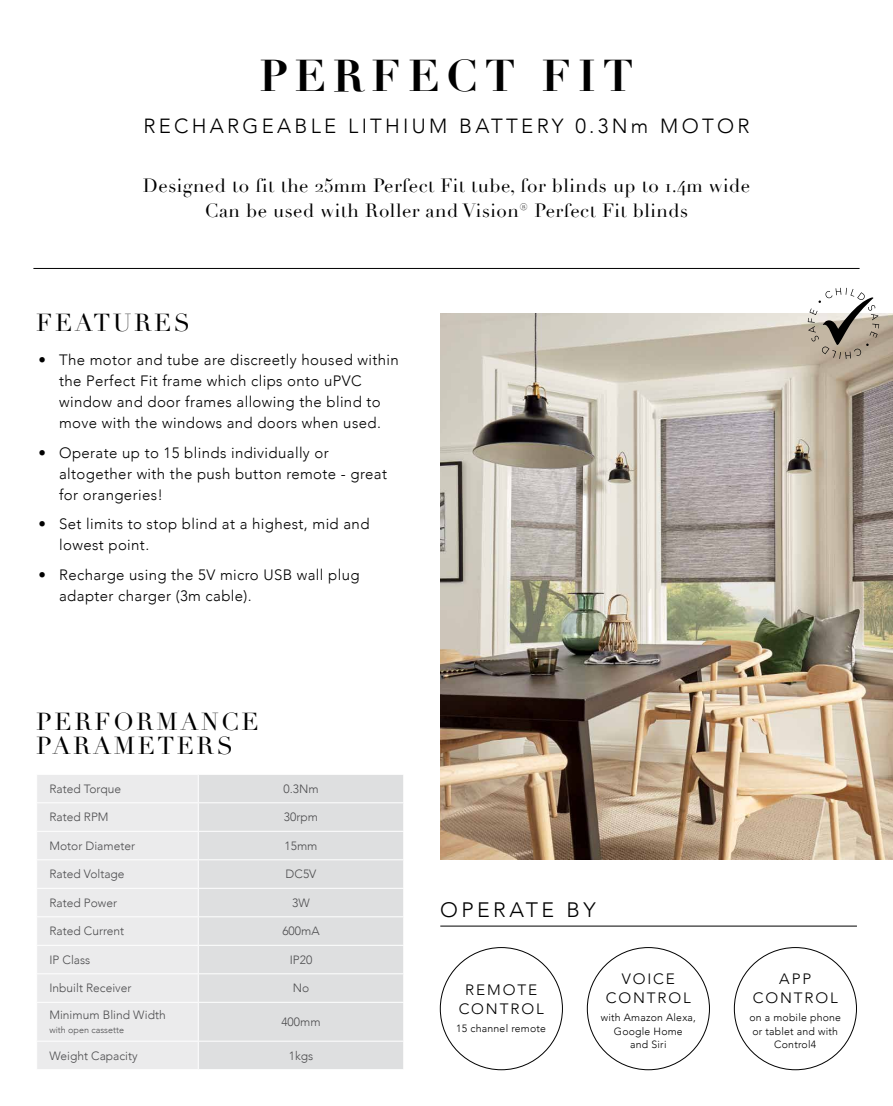
<style>
.page{position:relative;width:893px;height:1106px;background:#fff}
.page>*{position:absolute;margin:0;border:0;box-sizing:border-box;transform-origin:0 0}
.t1{font:700 43.5px "Didot";letter-spacing:.16em;color:#000}
.t2{font:24px/24px "Didot";letter-spacing:.1em;color:#000}
.t3{font:300 20.85px "Avenir";letter-spacing:.16em;color:#000}
.t4{font:300 20.4px "Avenir";letter-spacing:.16em;color:#000}
.t5{font:18.75px/24.8px "Didot";letter-spacing:.025em;color:#000;text-align:center}
.t6{font:300 15px/21px "Avenir";letter-spacing:.025em;color:#000}
.t7{font:300 15px/18.8px "Avenir";letter-spacing:.12em;color:#000;text-align:center}
.t8{font:300 12px "Avenir";color:#4d4d4f}
.t9{font:300 10.5px/13.5px "Avenir";letter-spacing:.02em;color:#000;text-align:center}
.t10{font:300 9px "Avenir";color:#4d4d4f}
</style>
<div class="page">
<div style="left:37px;top:775px;width:161px;height:294px;background:#ebebec"></div>
<div style="left:199px;top:775px;width:204px;height:294px;background:#dedfe0"></div>
<hr style="left:36px;top:802px;width:162px;height:1px;background:#fff">
<hr style="left:36px;top:830px;width:162px;height:1px;background:#fff">
<hr style="left:36px;top:859px;width:162px;height:1px;background:#fff">
<hr style="left:36px;top:887px;width:162px;height:1px;background:#fff">
<hr style="left:36px;top:916px;width:162px;height:1px;background:#fff">
<hr style="left:36px;top:944px;width:162px;height:1px;background:#fff">
<hr style="left:36px;top:973px;width:162px;height:1px;background:#fff">
<hr style="left:36px;top:1001px;width:162px;height:1px;background:#fff">
<hr style="left:36px;top:1040px;width:162px;height:1px;background:#fff">
<hr style="left:198px;top:802px;width:206px;height:1px;background:#fff">
<hr style="left:198px;top:830px;width:206px;height:1px;background:#fff">
<hr style="left:198px;top:859px;width:206px;height:1px;background:#fff">
<hr style="left:198px;top:887px;width:206px;height:1px;background:#fff">
<hr style="left:198px;top:916px;width:206px;height:1px;background:#fff">
<hr style="left:198px;top:944px;width:206px;height:1px;background:#fff">
<hr style="left:198px;top:973px;width:206px;height:1px;background:#fff">
<hr style="left:198px;top:1001px;width:206px;height:1px;background:#fff">
<hr style="left:198px;top:1040px;width:206px;height:1px;background:#fff">
<img style="left:440px;top:314px;width:453px;height:545px">
<hr style="left:440px;top:925px;width:417px;height:1px;background:#000">
<hr style="left:33px;top:268px;width:826px;height:1px;background:#000">
<svg style="left:808px;top:288px;width:71px;height:71px"></svg>
<h1 class="t1" style="left:259px;top:48px;width:376px">PERFECT FIT</h1>
<h3 class="t4" style="left:143px;top:114px;width:607px">RECHARGEABLE LITHIUM BATTERY 0.3Nm MOTOR</h3>
<p class="t5" style="left:143px;top:174px;width:609px">Designed to fit the 25mm Perfect Fit tube, for blinds up to 1.4m wide<br>Can be used with Roller and Vision® Perfect Fit blinds</p>
<h2 class="t2" style="left:36px;top:311px;width:156px">FEATURES</h2>
<p class="t6" style="left:59px;top:349px;width:341px;text-indent:-21px">• The motor and tube are discreetly housed within the Perfect Fit frame which clips onto uPVC window and door frames allowing the blind to move with the windows and doors when used.</p>
<p class="t6" style="left:59px;top:442px;width:329px;text-indent:-21px">• Operate up to 15 blinds individually or altogether with the push button remote - great for orangeries!</p>
<p class="t6" style="left:59px;top:513px;width:312px;text-indent:-21px">• Set limits to stop blind at a highest, mid and lowest point.</p>
<p class="t6" style="left:59px;top:564px;width:302px;text-indent:-21px">• Recharge using the 5V micro USB wall plug adapter charger (3m cable).</p>
<h2 class="t2" style="left:36px;top:709px;width:224px">PERFORMANCE<br>PARAMETERS</h2>
<p class="t8" style="left:49px;top:781px;width:73px">Rated Torque</p>
<p class="t8" style="left:283px;top:781px;width:37px">0.3Nm</p>
<p class="t8" style="left:49px;top:810px;width:61px">Rated RPM</p>
<p class="t8" style="left:284px;top:810px;width:36px">30rpm</p>
<p class="t8" style="left:49px;top:838px;width:87px">Motor Diameter</p>
<p class="t8" style="left:285px;top:838px;width:34px">15mm</p>
<p class="t8" style="left:49px;top:867px;width:77px">Rated Voltage</p>
<p class="t8" style="left:286px;top:867px;width:32px">DC5V</p>
<p class="t8" style="left:49px;top:895px;width:69px">Rated Power</p>
<p class="t8" style="left:292px;top:895px;width:19px">3W</p>
<p class="t8" style="left:49px;top:924px;width:76px">Rated Current</p>
<p class="t8" style="left:282px;top:924px;width:39px">600mA</p>
<p class="t8" style="left:49px;top:952px;width:42px">IP Class</p>
<p class="t8" style="left:290px;top:952px;width:24px">IP20</p>
<p class="t8" style="left:49px;top:981px;width:84px">Inbuilt Receiver</p>
<p class="t8" style="left:293px;top:981px;width:18px">No</p>
<p class="t8" style="left:49px;top:1008px;width:118px">Minimum Blind Width</p>
<p class="t10" style="left:49px;top:1024px;width:76px">with open cassette</p>
<p class="t8" style="left:281px;top:1014px;width:41px">400mm</p>
<p class="t8" style="left:49px;top:1048px;width:90px">Weight Capacity</p>
<p class="t8" style="left:289px;top:1048px;width:26px">1kgs</p>
<h3 class="t3" style="left:440px;top:897px;width:157px">OPERATE BY</h3>
<p class="t7" style="left:459px;top:980px;width:87px">REMOTE<br>CONTROL</p>
<p class="t9" style="left:456px;top:1021px;width:91px">15 channel remote</p>
<p class="t7" style="left:606px;top:969px;width:87px">VOICE<br>CONTROL</p>
<p class="t7" style="left:753px;top:969px;width:87px">APP<br>CONTROL</p>
<p class="t9" style="left:601px;top:1011px;width:97px">with Amazon Alexa,<br>Google Home<br>and Siri</p>
<p class="t9" style="left:749px;top:1011px;width:93px">on a mobile phone or tablet and with<br>Control4</p>
</div>
